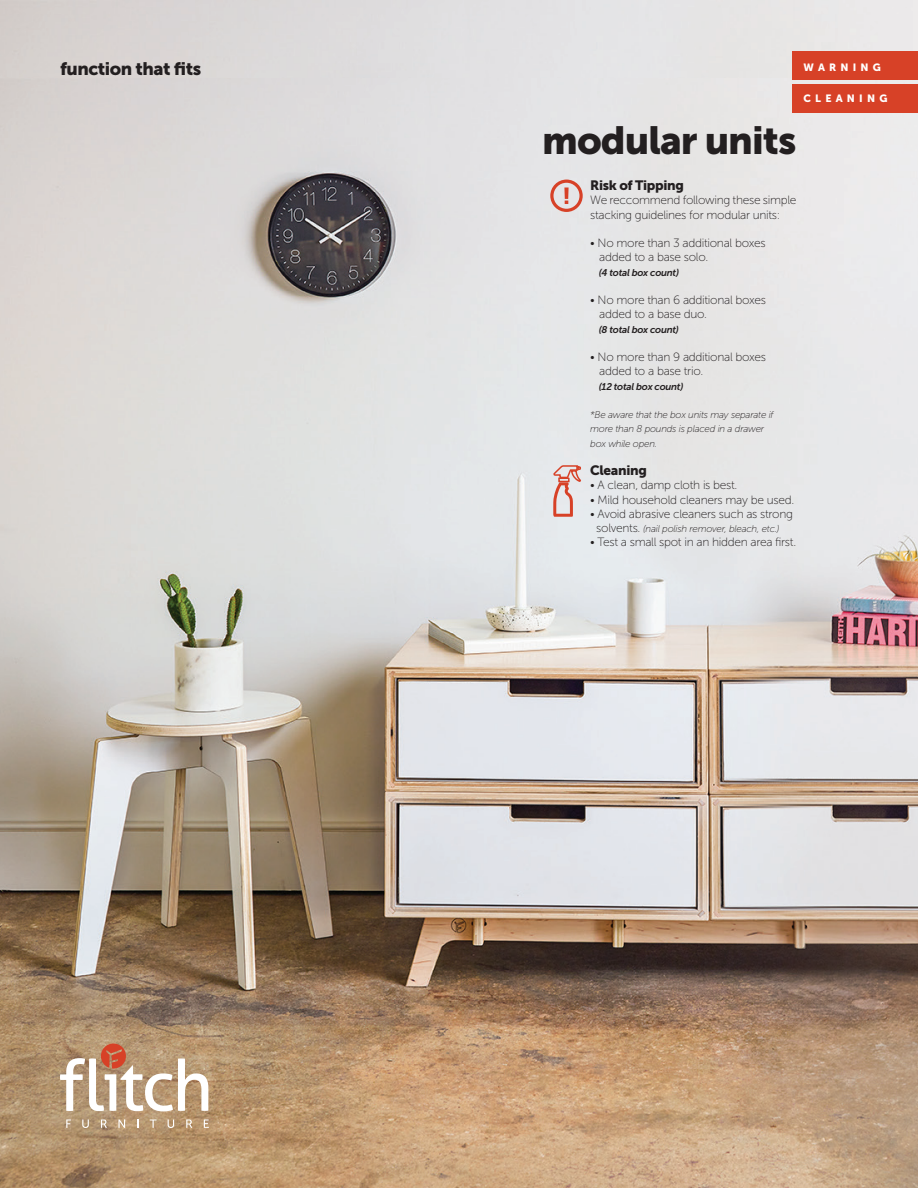
<style>
.page{position:relative;width:918px;height:1188px;background:#fff}
.page>*{position:absolute;margin:0;border:0;box-sizing:border-box;transform-origin:0 0}
.t1{font:39px "Museo Sans 900";letter-spacing:-.025em;color:#231f20}
.t2{font:18px "Museo Sans 900";letter-spacing:-.025em;color:#231f20}
.t3{font:13.5px "Museo Sans 900";letter-spacing:-.025em;color:#231f20}
.t4{font:12px/14.2px "Museo Sans 100";letter-spacing:-.025em;color:#231f20}
.t5{font:10.5px "Museo Sans 900";letter-spacing:.4em;color:#fff}
.t6{font:italic 9.75px/14.2px "Museo Sans 100";letter-spacing:-.025em;color:#231f20}
.t7{font:italic 9.75px "Museo Sans 700";letter-spacing:-.025em;color:#231f20}
.s1{font-style:normal;font-size:12px}
</style>
<div class="page">
<img style="left:0;top:0;width:918px;height:78px">
<img style="left:0;top:78px;width:918px;height:1110px">
<div style="left:793px;top:51px;width:125px;height:29px;background:#d74127"></div>
<div style="left:793px;top:84px;width:125px;height:29px;background:#d74127"></div>
<img style="left:0;top:639px;width:2px;height:202px">
<svg style="left:60px;top:1044px;width:148px;height:67px"></svg>
<svg style="left:66px;top:1119px;width:5px;height:9px"></svg>
<svg style="left:82px;top:1119px;width:7px;height:9px"></svg>
<svg style="left:101px;top:1119px;width:6px;height:9px"></svg>
<svg style="left:118px;top:1119px;width:7px;height:9px"></svg>
<svg style="left:137px;top:1119px;width:2px;height:9px"></svg>
<svg style="left:150px;top:1119px;width:7px;height:9px"></svg>
<svg style="left:168px;top:1119px;width:6px;height:9px"></svg>
<svg style="left:186px;top:1119px;width:6px;height:9px"></svg>
<svg style="left:204px;top:1119px;width:5px;height:9px"></svg>
<svg style="left:550px;top:180px;width:33px;height:32px"></svg>
<svg style="left:552px;top:447px;width:30px;height:70px;background:#e3c5c2"></svg>
<h2 class="t2" style="left:60px;top:59px;width:143px">function that fits</h2>
<p class="t5" style="left:804px;top:61px;width:79px">WARNING</p>
<p class="t5" style="left:804px;top:92px;width:85px">CLEANING</p>
<h1 class="t1" style="left:542px;top:118px;width:256px">modular units</h1>
<p class="t3" style="left:590px;top:178px;width:95px">Risk of Tipping</p>
<p class="t4" style="left:590px;top:193px;width:208px">We reccommend following these simple stacking guidelines for modular units:</p>
<p class="t4" style="left:599px;top:236px;width:168px;text-indent:-9px">• No more than 3 additional boxes added to a base solo.</p>
<p class="t7" style="left:599px;top:267px;width:82px">(4 total box count)</p>
<p class="t4" style="left:599px;top:293px;width:168px;text-indent:-9px">• No more than 6 additional boxes added to a base duo.</p>
<p class="t7" style="left:599px;top:324px;width:82px">(8 total box count)</p>
<p class="t4" style="left:599px;top:350px;width:168px;text-indent:-9px">• No more than 9 additional boxes added to a base trio.</p>
<p class="t7" style="left:599px;top:381px;width:86px">(12 total box count)</p>
<p class="t6" style="left:590px;top:408px;width:185px">*Be aware that the box units may separate if more than 8 pounds is placed in a drawer box while open.</p>
<p class="t3" style="left:590px;top:463px;width:58px">Cleaning</p>
<p class="t4" style="left:590px;top:478px;width:149px">• A clean, damp cloth is best.</p>
<p class="t4" style="left:590px;top:492px;width:205px">• Mild household cleaners may be used.</p>
<p class="t4" style="left:590px;top:507px;width:204px">• Avoid abrasive cleaners such as strong</p>
<p class="t6" style="left:596px;top:522px;width:185px"><span class="s1">solvents.</span> (nail polish remover, bleach, etc.)</p>
<p class="t4" style="left:590px;top:535px;width:207px">• Test a small spot in an hidden area first.</p>
</div>
